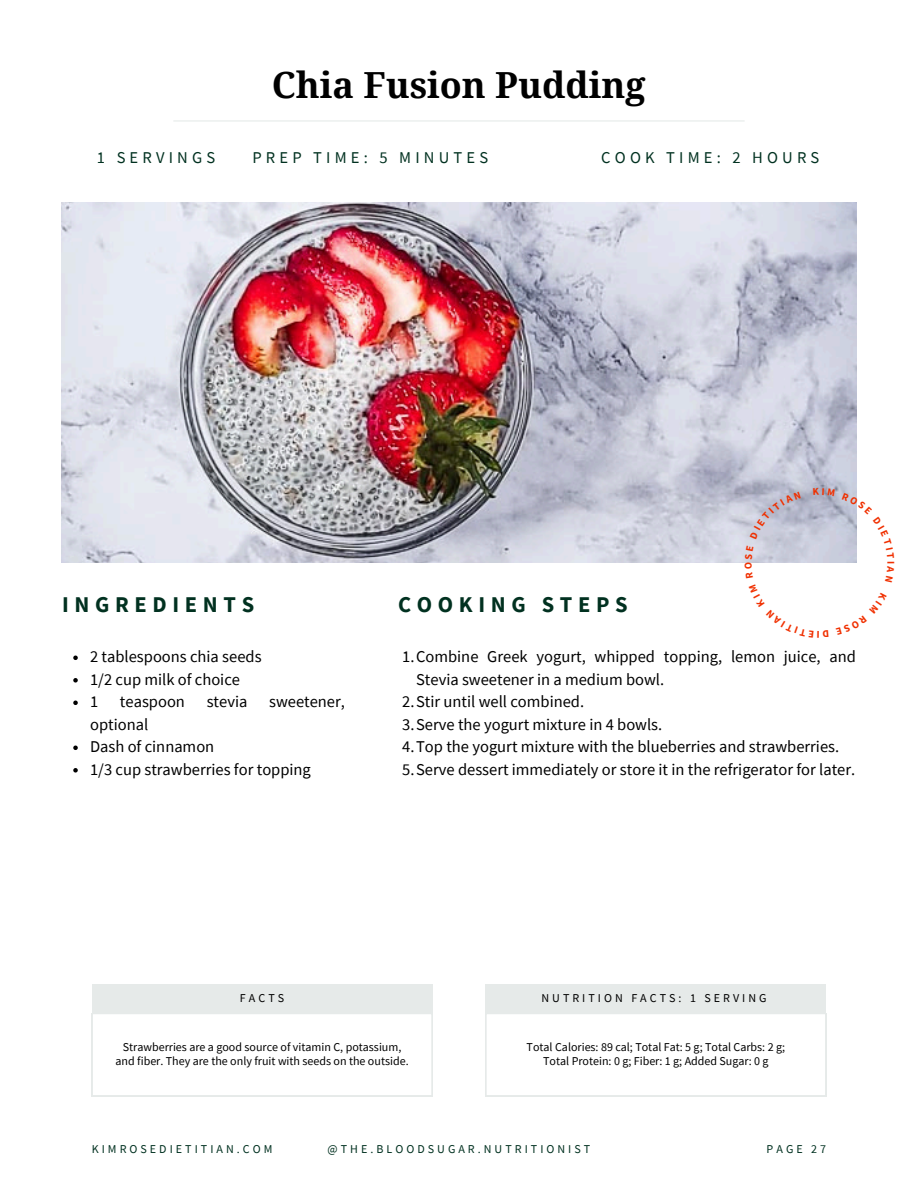
<style>
.page{position:relative;width:918px;height:1188px;background:#fff}
.page>*{position:absolute;margin:0;border:0;box-sizing:border-box;transform-origin:0 0}
.t1{font:700 36px "Droid Serif";color:#000}
.t2{font:700 22.5px "Source Sans Pro";letter-spacing:.25em;color:#013120}
.t3{font:16.5px/22.5px "Source Sans Pro";color:#000}
.t4{font:16.5px "Source Sans Pro";letter-spacing:.25em;color:#013120}
.t5{font:12px/14px "Source Sans Pro";color:#000;text-align:center}
.t6{font:12px "Source Sans Pro";letter-spacing:.25em;color:#013120}
.t7{font:12px "Source Sans Pro";letter-spacing:.25em;color:#000}
.t8{font:700 10.35px "Source Sans Pro";color:#f03000}
</style>
<div class="page">
<svg style="left:73px;top:656px;width:5px;height:4px"></svg>
<svg style="left:73px;top:678px;width:5px;height:5px"></svg>
<svg style="left:73px;top:701px;width:5px;height:4px"></svg>
<svg style="left:73px;top:746px;width:5px;height:4px"></svg>
<svg style="left:73px;top:768px;width:5px;height:5px"></svg>
<div style="left:92px;top:985px;width:340px;height:28px;background:#e6eae9"></div>
<svg style="left:92px;top:1013px;width:340px;height:83px"></svg>
<div style="left:486px;top:985px;width:340px;height:28px;background:#e6eae9"></div>
<svg style="left:486px;top:1013px;width:340px;height:83px"></svg>
<hr style="left:173px;top:120px;width:572px;height:2px;background:#e6eae9">
<img style="left:62px;top:203px;width:794px;height:360px">
<svg style="left:745px;top:545px;width:9px;height:18px"></svg>
<svg style="left:750px;top:491px;width:51px;height:48px;background:#bec1d1"></svg>
<svg style="left:813px;top:488px;width:22px;height:9px"></svg>
<svg style="left:842px;top:492px;width:15px;height:66px"></svg>
<h2 class="t4" style="left:97px;top:147px;width:120px">1 SERVINGS</h2>
<h1 class="t1" style="left:272px;top:65px;width:375px">Chia Fusion Pudding</h1>
<p class="t4" style="left:252px;top:147px;width:237px">PREP TIME: 5 MINUTES</p>
<p class="t4" style="left:601px;top:147px;width:220px">COOK TIME: 2 HOURS</p>
<p class="t2" style="left:62px;top:590px;width:194px">INGREDIENTS</p>
<h3 class="t3" style="left:90px;top:645px;width:173px">2 tablespoons chia seeds</h3>
<h3 class="t3" style="left:90px;top:668px;width:152px">1/2 cup milk of choice</h3>
<h3 class="t3" style="left:90px;top:690px;width:10px">1</h3>
<h3 class="t3" style="left:120px;top:690px;width:67px">teaspoon</h3>
<h3 class="t3" style="left:207px;top:690px;width:42px">stevia</h3>
<h3 class="t3" style="left:269px;top:690px;width:77px">sweetener,</h3>
<h3 class="t3" style="left:90px;top:713px;width:60px">optional</h3>
<p class="t3" style="left:90px;top:735px;width:126px">Dash of cinnamon</p>
<p class="t3" style="left:90px;top:758px;width:222px">1/3 cup strawberries for topping</p>
<p class="t2" style="left:398px;top:590px;width:231px">COOKING STEPS</p>
<h2 class="t3" style="left:416px;top:645px;width:441px;text-indent:-14px">1.Combine Greek yogurt, whipped topping, lemon juice, and<br>Stevia sweetener in a medium bowl.</h2>
<p class="t3" style="left:402px;top:690px;width:184px">2.Stir until well combined.</p>
<p class="t3" style="left:402px;top:713px;width:262px">3.Serve the yogurt mixture in 4 bowls.</p>
<p class="t3" style="left:402px;top:735px;width:439px">4.Top the yogurt mixture with the blueberries and strawberries.</p>
<p class="t3" style="left:402px;top:758px;width:455px">5.Serve dessert immediately or store it in the refrigerator for later.</p>
<p class="t8" style="left:898px;top:561px;width:5px;rotate:90deg">I</p>
<p class="t5" style="left:240px;top:991px;width:46px">FACTS</p>
<p class="t5" style="left:116px;top:1039px;width:295px">Strawberries are a good source of vitamin C, potassium, and fiber. They are the only fruit with seeds on the outside.</p>
<p class="t5" style="left:527px;top:1040px;width:260px">Total Calories: 89 cal; Total Fat: 5 g; Total Carbs: 2 g;<br>Total Protein: 0 g; Fiber: 1 g; Added Sugar: 0 g</p>
<h6 class="t7" style="left:541px;top:990px;width:227px">NUTRITION FACTS: 1 SERVING</h6>
<p class="t6" style="left:92px;top:1141px;width:182px">KIMROSEDIETITIAN.COM</p>
<p class="t6" style="left:328px;top:1141px;width:264px">@THE.BLOODSUGAR.NUTRITIONIST</p>
<h5 class="t6" style="left:767px;top:1141px;width:61px">PAGE 27</h5>
</div>
